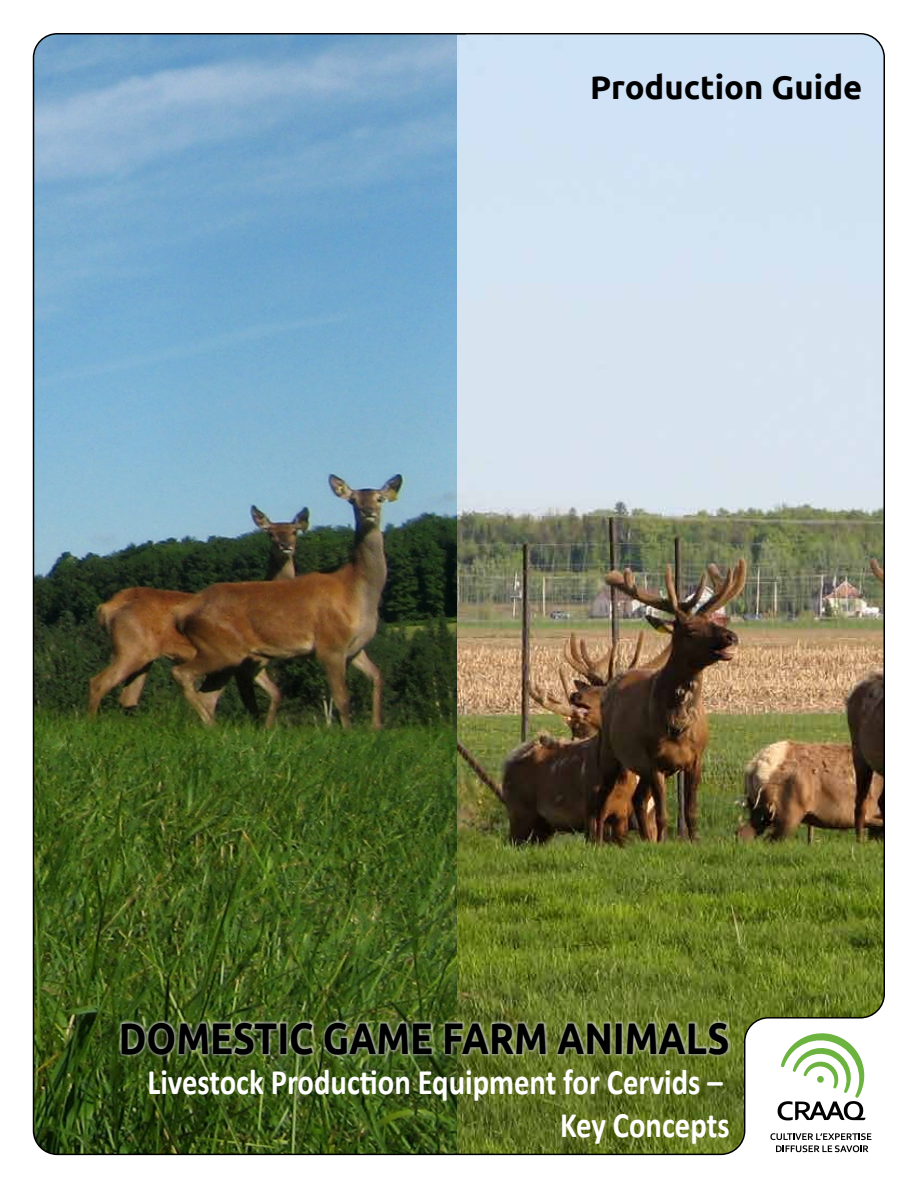
<style>
.page{position:relative;width:918px;height:1188px;background:#fff}
.page>*{position:absolute;margin:0;border:0;box-sizing:border-box;transform-origin:0 0}
.t1{font:700 44.25px "Ubuntu";color:#000;scale:.85 1}
.t2{font:700 36px/43.2px "Calibri";color:#fff;text-align:right;scale:.85 1}
.t3{font:700 32.85px "Ubuntu";color:#000}
</style>
<div class="page">
<img style="left:32px;top:33px;width:853px;height:1123px">
<svg style="left:770px;top:1133px;width:101px;height:19px"></svg>
<svg style="left:778px;top:1028px;width:92px;height:92px"></svg>
<img style="left:64px;top:962px;width:720px;height:157px">
<p class="t3" style="left:590px;top:68px;width:274px">Production Guide</p>
<p class="t1" style="left:119px;top:1011px;width:720px">DOMESTIC GAME FARM ANIMALS</p>
<p class="t2" style="left:147px;top:1060px;width:686px">Livestock Production Equipment for Cervids –<br>Key Concepts</p>
</div>
